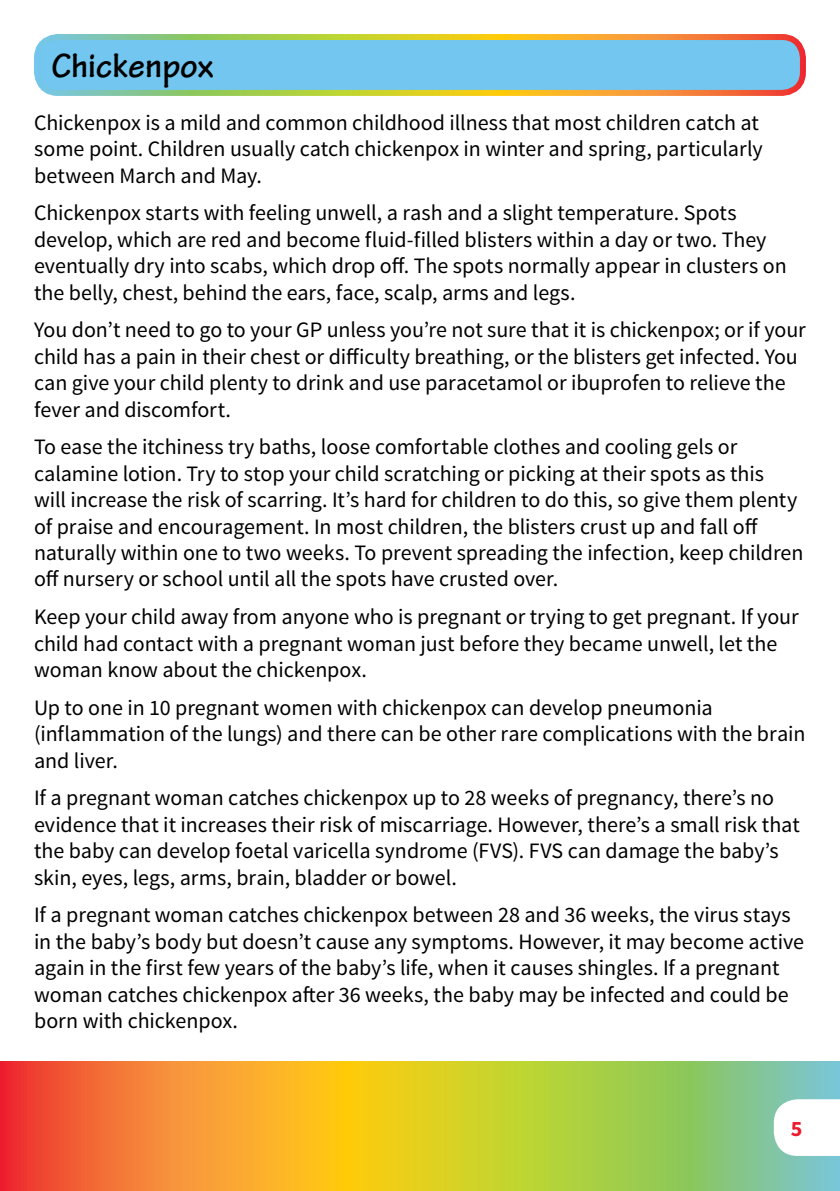
<style>
.page{position:relative;width:840px;height:1191px;background:#fff}
.page>*{position:absolute;margin:0;border:0;box-sizing:border-box;transform-origin:0 0}
.t1{font:700 36px "Tekton Pro";color:#000}
.t2{font:22px/26.4px "Source Sans Pro";letter-spacing:-.005em;color:#000}
.t3{font:700 22px "Source Sans Pro";color:#ed1b2f}
</style>
<div class="page">
<svg style="left:0;top:1061px;width:839px;height:130px;background:#cfaf3f"></svg>
<svg style="left:773px;top:1099px;width:66px;height:57px"></svg>
<div style="left:37px;top:37px;width:765px;height:56px;background:#72c6ef;border-radius:21px"></div>
<div style="left:34px;top:34px;width:771px;height:62px;border:6px solid #fff;border-radius:21px"></div>
<h1 class="t1" style="left:51px;top:45px;width:164px">Chickenpox</h1>
<p class="t2" style="left:34px;top:110px;width:730px">Chickenpox is a mild and common childhood illness that most children catch at some point. Children usually catch chickenpox in winter and spring, particularly between March and May.</p>
<p class="t2" style="left:34px;top:200px;width:753px">Chickenpox starts with feeling unwell, a rash and a slight temperature. Spots develop, which are red and become fluid-filled blisters within a day or two. They eventually dry into scabs, which drop off. The spots normally appear in clusters on the belly, chest, behind the ears, face, scalp, arms and legs.</p>
<p class="t2" style="left:34px;top:317px;width:772px">You don’t need to go to your GP unless you’re not sure that it is chickenpox; or if your child has a pain in their chest or difficulty breathing, or the blisters get infected. You can give your child plenty to drink and use paracetamol or ibuprofen to relieve the fever and discomfort.</p>
<p class="t2" style="left:34px;top:434px;width:770px">To ease the itchiness try baths, loose comfortable clothes and cooling gels or calamine lotion. Try to stop your child scratching or picking at their spots as this<br>will increase the risk of scarring. It’s hard for children to do this, so give them plenty of praise and encouragement. In most children, the blisters crust up and fall off naturally within one to two weeks. To prevent spreading the infection, keep children off nursery or school until all the spots have crusted over.</p>
<p class="t2" style="left:34px;top:604px;width:765px">Keep your child away from anyone who is pregnant or trying to get pregnant. If your child had contact with a pregnant woman just before they became unwell, let the woman know about the chickenpox.</p>
<p class="t2" style="left:34px;top:694px;width:772px">Up to one in 10 pregnant women with chickenpox can develop pneumonia (inflammation of the lungs) and there can be other rare complications with the brain and liver.</p>
<p class="t2" style="left:34px;top:785px;width:766px">If a pregnant woman catches chickenpox up to 28 weeks of pregnancy, there’s no evidence that it increases their risk of miscarriage. However, there’s a small risk that the baby can develop foetal varicella syndrome (FVS). FVS can damage the baby’s skin, eyes, legs, arms, brain, bladder or bowel.</p>
<p class="t2" style="left:34px;top:902px;width:771px">If a pregnant woman catches chickenpox between 28 and 36 weeks, the virus stays in the baby’s body but doesn’t cause any symptoms. However, it may become active again in the first few years of the baby’s life, when it causes shingles. If a pregnant woman catches chickenpox after 36 weeks, the baby may be infected and could be born with chickenpox.</p>
<p class="t3" style="left:790px;top:1114px;width:13px">5</p>
</div>
